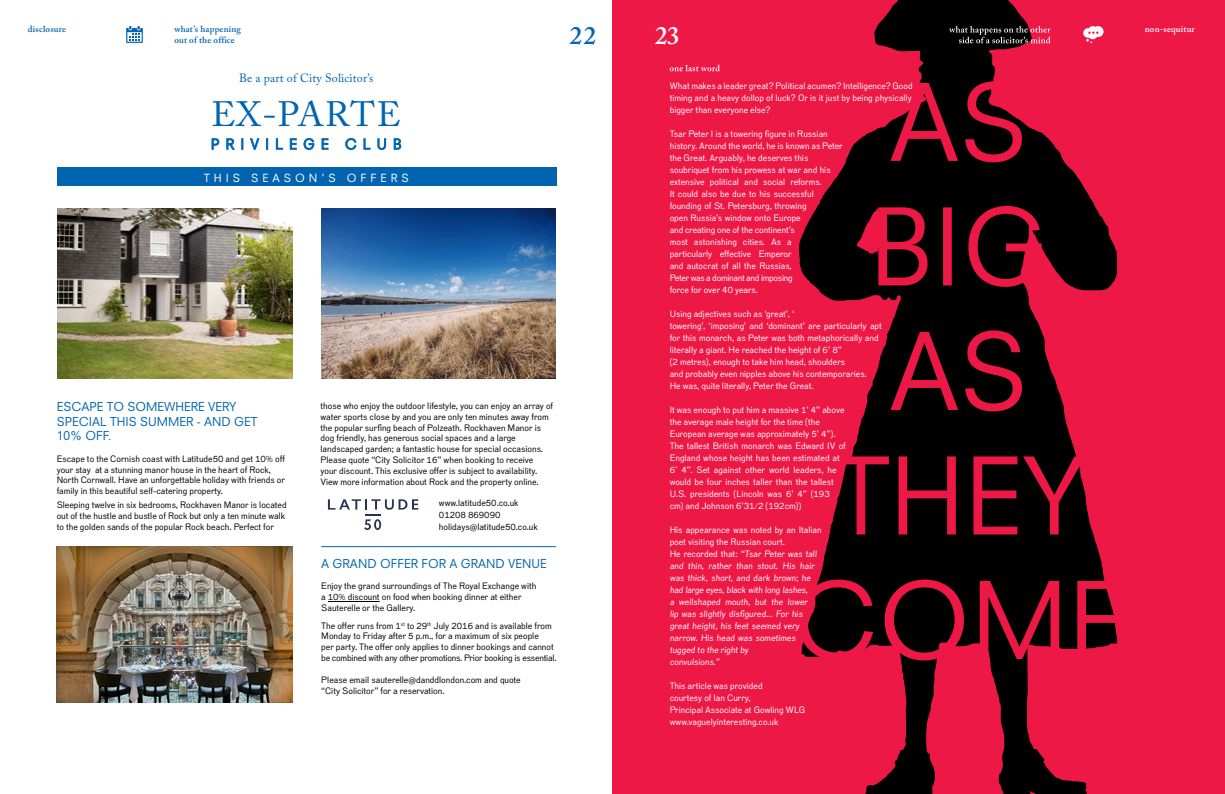
<style>
.page{position:relative;width:1225px;height:794px;background:#fff}
.page>*{position:absolute;margin:0;border:0;box-sizing:border-box;transform-origin:0 0}
.t1{font:35px "Adobe Caslon Pro";letter-spacing:.025em;color:#0064b1}
.t2{font:600 25px "Adobe Caslon Pro";color:#0064b1}
.t3{font:600 25px "Adobe Caslon Pro";color:#fff}
.t4{font:14px "Neuzeit S";letter-spacing:.44em;color:#0064b1}
.t5{font:12px/14.4px "Neuzeit S";color:#0064b1}
.t6{font:12px "Adobe Caslon Pro";letter-spacing:.01em;color:#0064b1}
.t7{font:11px "Neuzeit S";letter-spacing:.36em;color:#fff}
.t8{font:9px/12px "Dada Grotesk";color:#fff}
.t9{font:9px/10.8px "Dada Grotesk";color:#000}
.t10{font:600 9px/10.8px "Adobe Caslon Pro";letter-spacing:.02em;color:#0064b1}
.t11{font:600 9px "Adobe Caslon Pro";letter-spacing:.02em;color:#fff}
</style>
<div class="page">
<div style="left:57px;top:167px;width:499px;height:19px;background:#0064b1"></div>
<div style="left:612px;top:0;width:613px;height:794px;background:#ed1845"></div>
<svg style="left:799px;top:0;width:318px;height:794px"></svg>
<svg style="left:799px;top:579px;width:319px;height:81px"></svg>
<svg style="left:833px;top:456px;width:252px;height:78px"></svg>
<svg style="left:890px;top:330px;width:132px;height:81px"></svg>
<svg style="left:856px;top:206px;width:185px;height:81px"></svg>
<svg style="left:890px;top:81px;width:132px;height:81px"></svg>
<img style="left:57px;top:546px;width:236px;height:157px">
<img style="left:321px;top:208px;width:235px;height:171px">
<img style="left:57px;top:208px;width:235px;height:171px">
<hr style="left:328px;top:601px;width:52px;height:1px;background:#000">
<svg style="left:212px;top:138px;width:7px;height:12px"></svg>
<svg style="left:226px;top:138px;width:9px;height:12px"></svg>
<svg style="left:250px;top:138px;width:9px;height:12px"></svg>
<svg style="left:266px;top:139px;width:2px;height:10px"></svg>
<svg style="left:276px;top:138px;width:7px;height:12px"></svg>
<svg style="left:290px;top:138px;width:6px;height:12px"></svg>
<svg style="left:304px;top:138px;width:10px;height:12px"></svg>
<svg style="left:322px;top:138px;width:6px;height:12px"></svg>
<svg style="left:345px;top:138px;width:11px;height:12px"></svg>
<svg style="left:364px;top:138px;width:6px;height:12px"></svg>
<svg style="left:378px;top:138px;width:8px;height:12px"></svg>
<svg style="left:394px;top:138px;width:7px;height:12px"></svg>
<svg style="left:669px;top:65px;width:51px;height:6px"></svg>
<svg style="left:328px;top:499px;width:90px;height:31px"></svg>
<svg style="left:126px;top:26px;width:17px;height:17px"></svg>
<hr style="left:321px;top:546px;width:235px;height:1px;background:#0064b1">
<svg style="left:1083px;top:26px;width:20px;height:17px"></svg>
<svg style="left:949px;top:26px;width:101px;height:17px;background:#523138"></svg>
<p class="t10" style="left:28px;top:24px;width:40px">disclosure</p>
<p class="t11" style="left:1144px;top:24px;width:52px">non-sequitur</p>
<p class="t10" style="left:174px;top:24px;width:68px">what’s happening out of the office</p>
<h2 class="t2" style="left:570px;top:21px;width:28px">22</h2>
<h2 class="t3" style="left:655px;top:21px;width:26px">23</h2>
<h3 class="t6" style="left:239px;top:71px;width:136px">Be a part of City Solicitor’s</h3>
<h1 class="t1" style="left:211px;top:93px;width:191px">EX-PARTE</h1>
<h3 class="t4" style="left:211px;top:136px;width:192px">PRIVILEGE CLUB</h3>
<p class="t7" style="left:204px;top:171px;width:206px">THIS SEASON’S OFFERS</p>
<h3 class="t5" style="left:57px;top:400px;width:202px">ESCAPE TO SOMEWHERE VERY<br>SPECIAL THIS SUMMER - AND GET<br>10% OFF.</h3>
<p class="t9" style="left:57px;top:453px;width:230px">Escape to the Cornish coast with Latitude50 and get 10% off your stay at a stunning manor house in the heart of Rock, North Cornwall. Have an unforgettable holiday with friends or family in this beautiful self-catering property.</p>
<p class="t9" style="left:57px;top:500px;width:231px">Sleeping twelve in six bedrooms, Rockhaven Manor is located out of the hustle and bustle of Rock but only a ten minute walk to the golden sands of the popular Rock beach. Perfect for</p>
<p class="t9" style="left:320px;top:400px;width:234px">those who enjoy the outdoor lifestyle, you can enjoy an array of water sports close by and you are only ten minutes away from the popular surfing beach of Polzeath. Rockhaven Manor is dog friendly, has generous social spaces and a large landscaped garden; a fantastic house for special occasions.<br>Please quote “City Solicitor 16” when booking to receive<br>your discount. This exclusive offer is subject to availability.<br>View more information about Rock and the property online.</p>
<p class="t9" style="left:439px;top:497px;width:100px;line-height:12px">www.latitude50.co.uk<br>01208 869090 holidays@latitude50.co.uk</p>
<h3 class="t5" style="left:321px;top:556px;width:227px">A GRAND OFFER FOR A GRAND VENUE</h3>
<p class="t9" style="left:321px;top:581px;width:217px">Enjoy the grand surroundings of The Royal Exchange with a 10% discount on food when booking dinner at either<br>Sauterelle or the Gallery.</p>
<p class="t9" style="left:321px;top:620px;width:237px">The offer runs from 1<sup>st</sup> to 29<sup>th</sup> July 2016 and is available from Monday to Friday after 5 p.m., for a maximum of six people<br>per party. The offer only applies to dinner bookings and cannot be combined with any other promotions. Prior booking is essential.</p>
<p class="t9" style="left:321px;top:674px;width:201px">Please email sauterelle@danddlondon.com and quote “City Solicitor” for a reservation.</p>
<p class="t8" style="left:669px;top:80px;width:244px;text-align:justify">What makes a leader great? Political acumen? Intelligence? Good timing and a heavy dollop of luck? Or is it just by being physically bigger than everyone else?</p>
<p class="t8" style="left:669px;top:128px;width:174px">Tsar Peter I is a towering figure in Russian history. Around the world, he is known as Peter the Great. Arguably, he deserves this soubriquet from his prowess at war and his extensive political and social reforms.<br>It could also be due to his successful founding of St. Petersburg, throwing<br>open Russia’s window onto Europe<br>and creating one of the continent’s<br>most astonishing cities. As a<br>particularly effective Emperor<br>and autocrat of all the Russias,<br>Peter was a dominant and imposing<br>force for over 40 years.</p>
<p class="t8" style="left:669px;top:308px;width:214px">Using adjectives such as ‘great’, ‘<br>towering’, ‘imposing’ and ‘dominant’ are particularly apt for this monarch, as Peter was both metaphorically and literally a giant. He reached the height of 6’ 8”<br>(2 metres), enough to take him head, shoulders<br>and probably even nipples above his contemporaries.<br>He was, quite literally, Peter the Great.</p>
<p class="t8" style="left:669px;top:404px;width:178px">It was enough to put him a massive 1’ 4” above the average male height for the time (the European average was approximately 5’ 4”).<br>The tallest British monarch was Edward IV of England whose height has been estimated at 6’ 4”. Set against other world leaders, he would be four inches taller than the tallest U.S. presidents (Lincoln was 6’ 4” (193 cm) and Johnson 6’31⁄2 (192cm))</p>
<p class="t8" style="left:669px;top:524px;width:154px">His appearance was noted by an Italian poet visiting the Russian court.<br>He recorded that: “Tsar Peter was tall and thin, rather than stout. His hair was thick, short, and dark brown; he had large eyes, black with long lashes,<br>a wellshaped mouth, but the lower<br>lip was slightly disfigured... For his great height, his feet seemed very narrow. His head was sometimes tugged to the right by<br>convulsions.”</p>
<p class="t8" style="left:669px;top:680px;width:137px">This article was provided<br>courtesy of Ian Curry,<br>Principal Associate at Gowling WLG www.vaguelyinteresting.co.uk</p>
</div>
